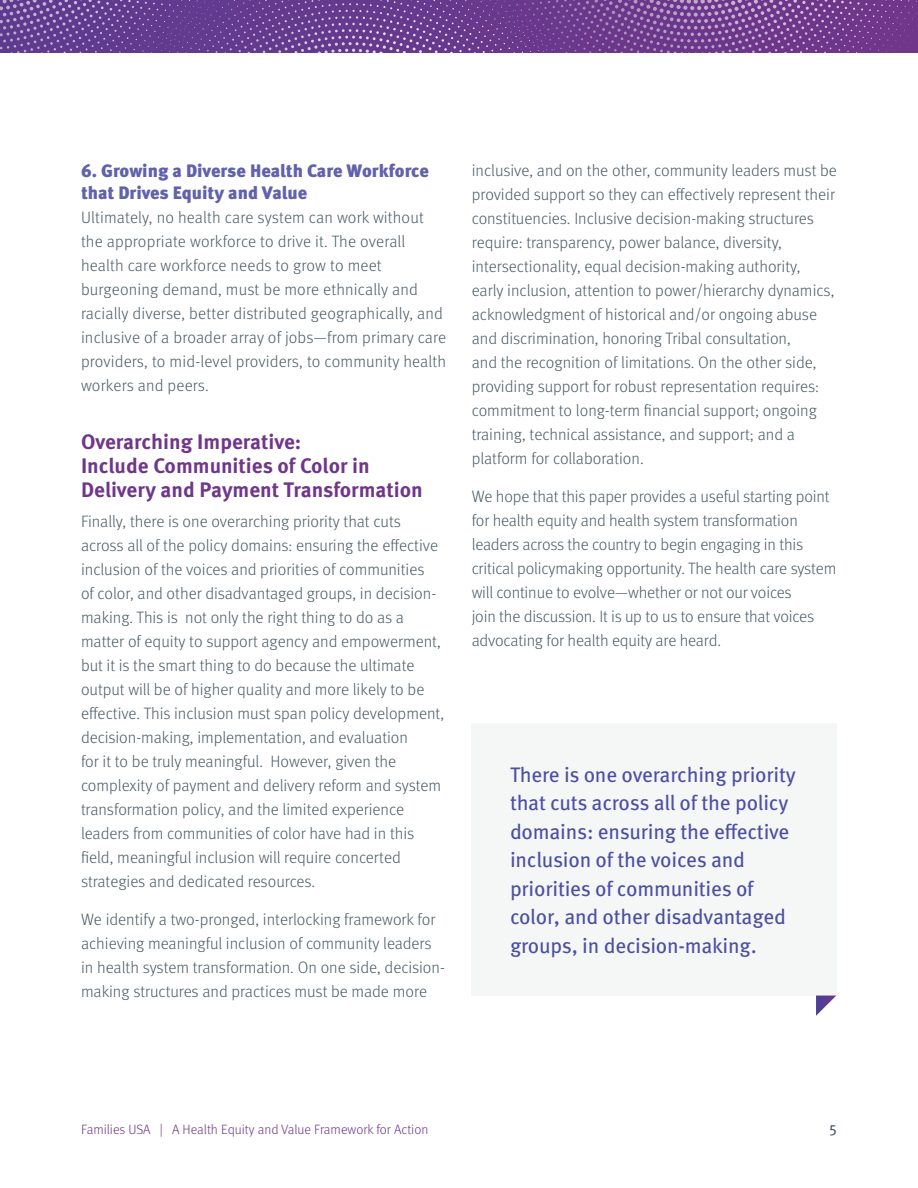
<style>
.page{position:relative;width:918px;height:1188px;background:#fff}
.page>*{position:absolute;margin:0;border:0;box-sizing:border-box;transform-origin:0 0}
.CALLOUT{font:21px/28.5px "Meta OT";letter-spacing:-.01em;color:#4c4fa1}
.t1{font:700 21px/24px "Meta OT";color:#70368a}
.t2{font:900 18px/21.6px "Meta OT";color:#6262ac}
.BODY{font:300 16.5px/24px "Meta OT";color:#4b5c65}
.t3{font:15px "Meta OT";color:#4b5c65}
.t4{font:300 13.5px "Meta OT";color:#70368a}
</style>
<div class="page">
<svg style="left:0;top:0;width:917px;height:53px;background:#704594"></svg>
<div style="left:472px;top:723px;width:365px;height:273px;background:#f2f3f4"></div>
<svg style="left:816px;top:996px;width:20px;height:20px"></svg>
<h2 class="t2" style="left:81px;top:161px;width:350px">6. Growing a Diverse Health Care Workforce that Drives Equity and Value</h2>
<p class="BODY" style="left:81px;top:206px;width:367px">Ultimately, no health care system can work without the appropriate workforce to drive it. The overall health care workforce needs to grow to meet burgeoning demand, must be more ethnically and racially diverse, better distributed geographically, and inclusive of a broader array of jobs—from primary care providers, to mid-level providers, to community health workers and peers.</p>
<h1 class="t1" style="left:81px;top:430px;width:343px">Overarching Imperative:<br>Include Communities of Color in<br>Delivery and Payment Transformation</h1>
<p class="BODY" style="left:81px;top:510px;width:365px">Finally, there is one overarching priority that cuts across all of the policy domains: ensuring the effective inclusion of the voices and priorities of communities<br>of color, and other disadvantaged groups, in decision&shy;making. This is not only the right thing to do as a matter of equity to support agency and empowerment, but it is the smart thing to do because the ultimate output will be of higher quality and more likely to be effective. This inclusion must span policy development, decision-making, implementation, and evaluation<br>for it to be truly meaningful. However, given the complexity of payment and delivery reform and system transformation policy, and the limited experience leaders from communities of color have had in this field, meaningful inclusion will require concerted strategies and dedicated resources.</p>
<p class="BODY" style="left:81px;top:908px;width:365px">We identify a two-pronged, interlocking framework for achieving meaningful inclusion of community leaders in health system transformation. On one side, decision&shy;making structures and practices must be made more</p>
<p class="BODY" style="left:472px;top:159px;width:367px">inclusive, and on the other, community leaders must be provided support so they can effectively represent their constituencies. Inclusive decision-making structures require: transparency, power balance, diversity, intersectionality, equal decision-making authority,<br>early inclusion, attention to power/hierarchy dynamics, acknowledgment of historical and/or ongoing abuse and discrimination, honoring Tribal consultation,<br>and the recognition of limitations. On the other side, providing support for robust representation requires: commitment to long-term financial support; ongoing training, technical assistance, and support; and a platform for collaboration.</p>
<p class="BODY" style="left:472px;top:484px;width:366px">We hope that this paper provides a useful starting point for health equity and health system transformation leaders across the country to begin engaging in this critical policymaking opportunity. The health care system will continue to evolve—whether or not our voices<br>join the discussion. It is up to us to ensure that voices advocating for health equity are heard.</p>
<p class="CALLOUT" style="left:510px;top:761px;width:287px">There is one overarching priority that cuts across all of the policy domains: ensuring the effective inclusion of the voices and priorities of communities of color, and other disadvantaged groups, in decision-making.</p>
<p class="t4" style="left:81px;top:1121px;width:349px">Families USA | A Health Equity and Value Framework for Action</p>
<p class="t3" style="left:830px;top:1120px;width:9px">5</p>
</div>
